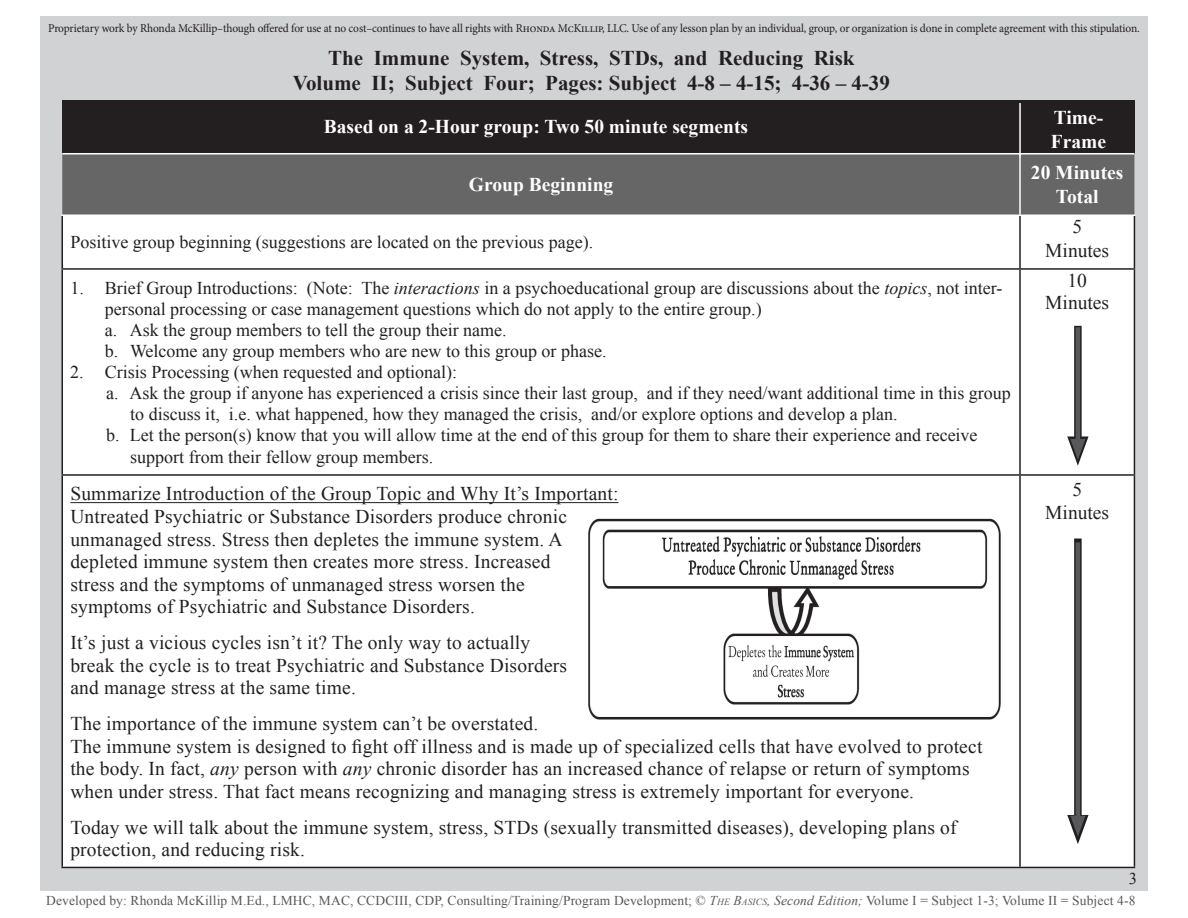
<style>
.page{position:relative;width:1188px;height:918px;background:#fff}
.page>*{position:absolute;margin:0;border:0;box-sizing:border-box;transform-origin:0 0}
.t1{font:700 21px/25.2px "Times New Roman";color:#231f20;text-align:center}
.t2{font:19.5px/22.5px "Times New Roman";letter-spacing:.01em;color:#231f20}
.t3{font:700 19.5px/23.4px "Times New Roman";color:#fff;text-align:center}
.t4{font:18px/21px "Times New Roman";color:#231f20}
.t5{font:16.5px "Times New Roman";color:#231f20}
.t6{font:13.5px "Times New Roman";letter-spacing:.01em;color:#57585a}
.t7{font:12px "Minion Pro";letter-spacing:-.01em;color:#231f20;scale:.95 1}
.s1{font-style:italic}
.s2{font-style:italic;font-size:9.45px}
</style>
<div class="page">
<div style="left:40px;top:39px;width:1108px;height:852px;background:#d1d2d4"></div>
<div style="left:62px;top:100px;width:1072px;height:54px;background:#231f20"></div>
<div style="left:62px;top:154px;width:1072px;height:61px;background:#666"></div>
<div style="left:63px;top:216px;width:1071px;height:651px;background:#fff"></div>
<hr style="left:1019px;top:155px;width:2px;height:60px;background:#fff">
<hr style="left:62px;top:215px;width:958px;height:1px;background:#fff">
<hr style="left:1020px;top:215px;width:115px;height:1px;background:#fff">
<hr style="left:62px;top:216px;width:1px;height:52px;background:#231f20">
<hr style="left:1019px;top:216px;width:2px;height:52px;background:#231f20">
<hr style="left:1134px;top:216px;width:1px;height:52px;background:#231f20">
<hr style="left:62px;top:270px;width:1px;height:204px;background:#231f20">
<hr style="left:1020px;top:268px;width:115px;height:2px;background:#231f20">
<hr style="left:1019px;top:270px;width:2px;height:204px;background:#231f20">
<hr style="left:1134px;top:270px;width:1px;height:204px;background:#231f20">
<hr style="left:62px;top:474px;width:958px;height:2px;background:#231f20">
<hr style="left:62px;top:476px;width:1px;height:391px;background:#231f20">
<hr style="left:1020px;top:474px;width:115px;height:2px;background:#231f20">
<hr style="left:1019px;top:476px;width:2px;height:391px;background:#231f20">
<hr style="left:1134px;top:476px;width:1px;height:391px;background:#231f20">
<hr style="left:62px;top:867px;width:958px;height:1px;background:#231f20">
<hr style="left:1020px;top:867px;width:115px;height:1px;background:#231f20">
<hr style="left:62px;top:153px;width:958px;height:1px;background:#fff">
<hr style="left:1020px;top:153px;width:114px;height:1px;background:#fff">
<hr style="left:62px;top:268px;width:958px;height:2px;background:#231f20">
<hr style="left:70px;top:502px;width:549px;height:1px;background:#231f20">
<div style="left:1074px;top:326px;width:8px;height:123px;background:#2c292a"></div>
<hr style="left:1076px;top:327px;width:4px;height:120px;background:#57585a">
<svg style="left:1067px;top:436px;width:22px;height:30px"></svg>
<div style="left:1074px;top:538px;width:8px;height:289px;background:#2a2728"></div>
<hr style="left:1076px;top:542px;width:4px;height:282px;background:#57585a">
<svg style="left:1067px;top:815px;width:22px;height:29px"></svg>
<hr style="left:1019px;top:103px;width:2px;height:53px;background:#fff">
<img style="left:583px;top:513px;width:423px;height:215px">
<div style="left:40px;top:16px;width:1108px;height:23px;background:#d1d2d4"></div>
<p class="t7" style="left:48px;top:20px;width:1151px">Proprietary work by Rhonda McKillip–though offered for use at no cost–continues to have all rights with Rhonda McKillip, LLC. Use of any lesson plan by an individual, group, or organization is done in complete agreement with this stipulation.</p>
<p class="t1" style="left:293px;top:45px;width:599px">The Immune System, Stress, STDs, and Reducing Risk<br>Volume II; Subject Four; Pages: Subject 4-8 – 4-15; 4-36 – 4-39</p>
<p class="t3" style="left:324px;top:115px;width:426px">Based on a 2-Hour group: Two 50 minute segments</p>
<p class="t3" style="left:1051px;top:105px;width:57px;text-align:left">Time-<br>Frame</p>
<p class="t3" style="left:469px;top:172px;width:146px">Group Beginning</p>
<p class="t3" style="left:1031px;top:161px;width:94px">20 Minutes<br>Total</p>
<p class="t4" style="left:70px;top:232px;width:524px">Positive group beginning (suggestions are located on the previous page).</p>
<p class="t2" style="left:1045px;top:215px;width:65px;line-height:23.4px;text-align:center">5<br>Minutes</p>
<p class="t4" style="left:105px;top:277px;width:899px;text-indent:-34px">1. Brief Group Introductions: (Note: The <span class="s1">interactions</span> in a psychoeducational group are discussions about the <span class="s1">topics</span>, not inter&shy;personal processing or case management questions which do not apply to the entire group.)<br>a. Ask the group members to tell the group their name.<br>b. Welcome any group members who are new to this group or phase.</p>
<p class="t4" style="left:70px;top:361px;width:388px">2. Crisis Processing (when requested and optional):</p>
<p class="t4" style="left:106px;top:382px;width:906px">a. Ask the group if anyone has experienced a crisis since their last group, and if they need/want additional time in this group</p>
<p class="t4" style="left:130px;top:403px;width:769px">to discuss it, i.e. what happened, how they managed the crisis, and/or explore options and develop a plan.</p>
<p class="t4" style="left:106px;top:424px;width:873px">b. Let the person(s) know that you will allow time at the end of this group for them to share their experience and receive</p>
<p class="t4" style="left:130px;top:446px;width:304px">support from their fellow group members.</p>
<p class="t2" style="left:70px;top:482px;width:550px">Summarize Introduction of the Group Topic and Why It’s Important:<br>Untreated Psychiatric or Substance Disorders produce chronic unmanaged stress. Stress then depletes the immune system. A depleted immune system then creates more stress. Increased<br>stress and the symptoms of unmanaged stress worsen the<br>symptoms of Psychiatric and Substance Disorders.</p>
<p class="t2" style="left:70px;top:631px;width:498px">It’s just a vicious cycles isn’t it? The only way to actually break the cycle is to treat Psychiatric and Substance Disorders and manage stress at the same time.</p>
<p class="t2" style="left:70px;top:712px;width:914px">The importance of the immune system can’t be overstated.<br>The immune system is designed to fight off illness and is made up of specialized cells that have evolved to protect the body. In fact, <span class="s1">any</span> person with <span class="s1">any</span> chronic disorder has an increased chance of relapse or return of symptoms when under stress. That fact means recognizing and managing stress is extremely important for everyone.</p>
<p class="t2" style="left:70px;top:815px;width:888px">Today we will talk about the immune system, stress, STDs (sexually transmitted diseases), developing plans of protection, and reducing risk.</p>
<p class="t2" style="left:1045px;top:269px;width:65px;text-align:center">10<br>Minutes</p>
<p class="t2" style="left:1045px;top:477px;width:65px;line-height:23.4px;text-align:center">5<br>Minutes</p>
<p class="t5" style="left:1129px;top:868px;width:10px">3</p>
<p class="t6" style="left:46px;top:892px;width:1091px">Developed by: Rhonda McKillip M.Ed., LMHC, MAC, CCDCIII, CDP, Consulting/Training/Program Development; © <span class="s1">T</span><span class="s2">HE</span> <span class="s1">B</span><span class="s2">ASICS</span><span class="s1">, Second Edition;</span> Volume I = Subject 1-3; Volume II = Subject 4-8</p>
</div>
